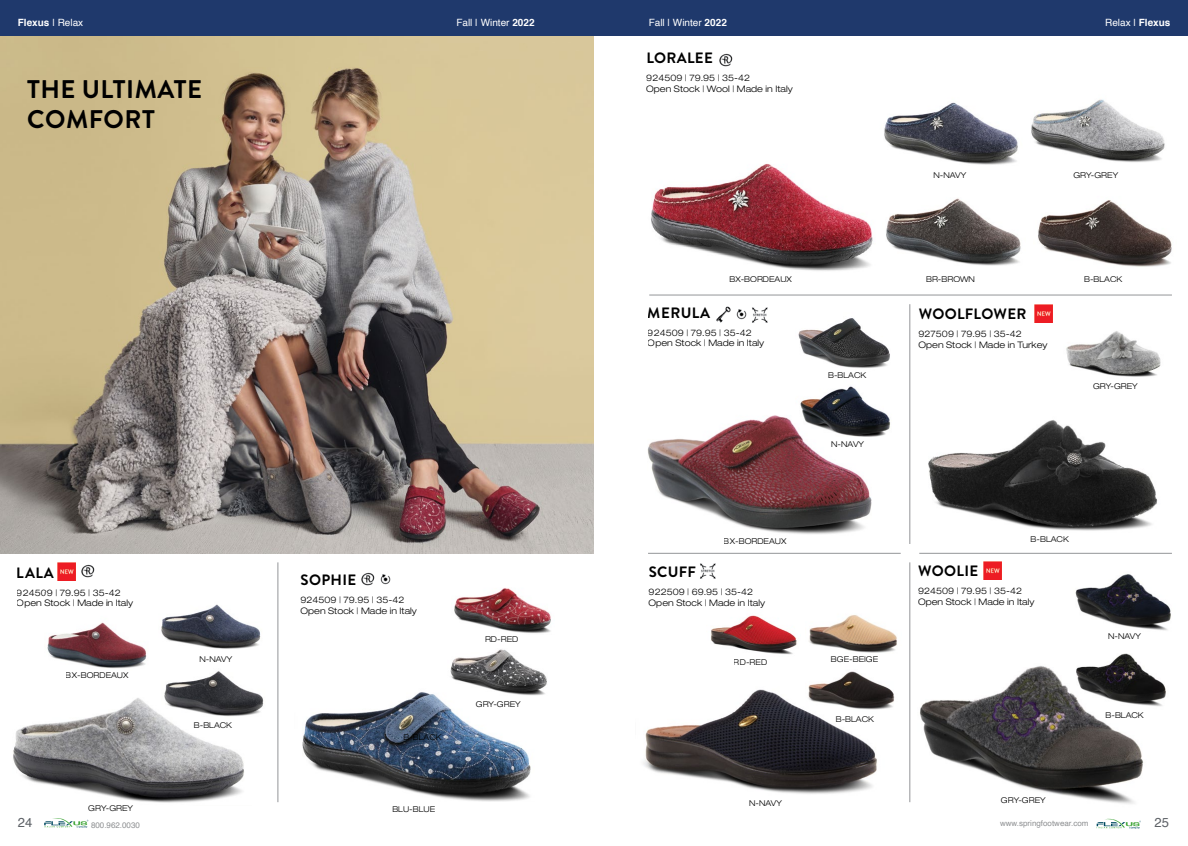
<style>
.page{position:relative;width:1188px;height:846px;background:#fff}
.page>*{position:absolute;margin:0;border:0;box-sizing:border-box;transform-origin:0 0}
.t1{font:700 25.5px/30.6px "Brandon Grotesque";letter-spacing:.02em;color:#000}
.t2{font:700 15px "Brandon Grotesque";letter-spacing:.02em;color:#000}
.t3{font:13px "Helvetica";color:#5d6166}
.t4{font:10px "Helvetica";color:#fff}
.t5{font:700 10px "Helvetica";color:#fff}
.t6{font:300 expanded 9px/10.8px "Helvetica Neue LT Pro";color:#000}
.t7{font:300 expanded 8px "Helvetica Neue LT Pro";color:#000}
.t8{font:8px "Helvetica";color:#8e9092}
.s1{font-weight:400}
.s2{font-weight:700}
</style>
<div class="page">
<svg style="left:44px;top:818px;width:44px;height:10px"></svg>
<hr style="left:910px;top:304px;width:1px;height:240px;background:#939598">
<hr style="left:278px;top:562px;width:1px;height:240px;background:#939598">
<hr style="left:910px;top:562px;width:1px;height:240px;background:#939598">
<hr style="left:16px;top:553px;width:253px;height:1px;background:#939598">
<hr style="left:648px;top:553px;width:253px;height:1px;background:#939598">
<hr style="left:287px;top:553px;width:253px;height:1px;background:#939598">
<hr style="left:919px;top:553px;width:253px;height:1px;background:#939598">
<img style="left:910px;top:587px;width:234px;height:242px">
<img style="left:647px;top:415px;width:225px;height:119px">
<img style="left:795px;top:294px;width:99px;height:54px">
<img style="left:796px;top:348px;width:94px;height:99px">
<img style="left:736px;top:307px;width:32px;height:16px">
<img style="left:716px;top:306px;width:15px;height:17px">
<img style="left:643px;top:689px;width:234px;height:105px">
<img style="left:809px;top:615px;width:88px;height:38px">
<img style="left:805px;top:671px;width:90px;height:48px">
<img style="left:711px;top:615px;width:86px;height:40px">
<img style="left:700px;top:563px;width:16px;height:16px">
<img style="left:1031px;top:99px;width:134px;height:63px">
<img style="left:1038px;top:200px;width:134px;height:67px">
<img style="left:651px;top:164px;width:222px;height:107px">
<img style="left:719px;top:53px;width:14px;height:14px">
<img style="left:535px;top:670px;width:12px;height:26px">
<img style="left:451px;top:553px;width:103px;height:80px">
<img style="left:302px;top:649px;width:233px;height:153px">
<img style="left:361px;top:572px;width:30px;height:14px">
<img style="left:0;top:37px;width:594px;height:516px">
<img style="left:884px;top:102px;width:134px;height:63px">
<img style="left:886px;top:198px;width:135px;height:68px">
<img style="left:1072px;top:574px;width:99px;height:68px">
<img style="left:58px;top:563px;width:18px;height:18px">
<img style="left:81px;top:564px;width:14px;height:14px">
<img style="left:984px;top:562px;width:18px;height:18px">
<img style="left:1073px;top:622px;width:98px;height:99px">
<img style="left:13px;top:698px;width:231px;height:105px">
<img style="left:161px;top:604px;width:100px;height:37px">
<img style="left:161px;top:641px;width:103px;height:77px">
<img style="left:47px;top:622px;width:100px;height:47px">
<img style="left:1035px;top:305px;width:18px;height:18px">
<img style="left:928px;top:420px;width:230px;height:111px">
<img style="left:1064px;top:294px;width:100px;height:83px">
<hr style="left:649px;top:295px;width:523px;height:1px;background:#939598">
<div style="left:594px;top:0;width:594px;height:36px;background:#1f396c"></div>
<div style="left:0;top:0;width:594px;height:36px;background:#1f396c"></div>
<p class="t5" style="left:18px;top:15px;width:67px">Flexus <span class="s1">| Relax</span></p>
<p class="t4" style="left:456px;top:15px;width:80px">Fall | Winter <span class="s2">2022</span></p>
<p class="t4" style="left:649px;top:15px;width:80px">Fall | Winter <span class="s2">2022</span></p>
<p class="t4" style="left:1105px;top:15px;width:67px">Relax | <span class="s2">Flexus</span></p>
<h1 class="t1" style="left:27px;top:74px;width:177px">THE ULTIMATE<br>COMFORT</h1>
<h2 class="t2" style="left:17px;top:562px;width:38px">LALA</h2>
<p class="t6" style="left:17px;top:587px;width:118px">924509 | 79.95 | 35-42<br>Open Stock | Made in Italy</p>
<p class="t7" style="left:66px;top:670px;width:64px">BX-BORDEAUX</p>
<p class="t7" style="left:88px;top:803px;width:46px">GRY-GREY</p>
<p class="t7" style="left:200px;top:655px;width:34px">N-NAVY</p>
<p class="t7" style="left:194px;top:720px;width:40px">B-BLACK</p>
<h2 class="t2" style="left:301px;top:569px;width:57px">SOPHIE</h2>
<p class="t6" style="left:301px;top:594px;width:118px">924509 | 79.95 | 35-42<br>Open Stock | Made in Italy</p>
<p class="t7" style="left:403px;top:732px;width:40px">B-BLACK</p>
<p class="t7" style="left:392px;top:804px;width:44px">BLU-BLUE</p>
<p class="t7" style="left:485px;top:635px;width:35px">RD-RED</p>
<p class="t7" style="left:476px;top:699px;width:46px">GRY-GREY</p>
<h2 class="t2" style="left:646px;top:47px;width:68px">LORALEE</h2>
<p class="t6" style="left:646px;top:72px;width:148px">924509 | 79.95 | 35-42<br>Open Stock | Wool | Made in Italy</p>
<p class="t7" style="left:933px;top:170px;width:34px">N-NAVY</p>
<p class="t7" style="left:1073px;top:170px;width:46px">GRY-GREY</p>
<p class="t7" style="left:729px;top:274px;width:64px">BX-BORDEAUX</p>
<p class="t7" style="left:926px;top:274px;width:50px">BR-BROWN</p>
<h2 class="t2" style="left:648px;top:302px;width:64px">MERULA</h2>
<p class="t6" style="left:648px;top:327px;width:118px">924509 | 79.95 | 35-42<br>Open Stock | Made in Italy</p>
<p class="t7" style="left:828px;top:370px;width:40px">B-BLACK</p>
<p class="t7" style="left:831px;top:439px;width:34px">N-NAVY</p>
<h2 class="t2" style="left:919px;top:304px;width:109px">WOOLFLOWER</h2>
<p class="t6" style="left:919px;top:329px;width:131px">927509 | 79.95 | 35-42<br>Open Stock | Made in Turkey</p>
<p class="t7" style="left:1084px;top:274px;width:40px">B-BLACK</p>
<p class="t7" style="left:1093px;top:382px;width:46px">GRY-GREY</p>
<p class="t7" style="left:724px;top:536px;width:64px">BX-BORDEAUX</p>
<p class="t7" style="left:1031px;top:535px;width:40px">B-BLACK</p>
<h2 class="t2" style="left:649px;top:561px;width:49px">SCUFF</h2>
<p class="t6" style="left:649px;top:586px;width:118px">922509 | 69.95 | 35-42<br>Open Stock | Made in Italy</p>
<h2 class="t2" style="left:918px;top:560px;width:61px">WOOLIE</h2>
<p class="t6" style="left:918px;top:585px;width:118px">924509 | 79.95 | 35-42<br>Open Stock | Made in Italy</p>
<p class="t7" style="left:1108px;top:632px;width:34px">N-NAVY</p>
<p class="t7" style="left:734px;top:657px;width:35px">RD-RED</p>
<p class="t7" style="left:831px;top:654px;width:49px">BGE-BEIGE</p>
<p class="t7" style="left:836px;top:714px;width:40px">B-BLACK</p>
<p class="t7" style="left:1106px;top:710px;width:40px">B-BLACK</p>
<p class="t7" style="left:749px;top:798px;width:34px">N-NAVY</p>
<p class="t7" style="left:1001px;top:795px;width:46px">GRY-GREY</p>
<h3 class="t3" style="left:18px;top:812px;width:16px">24</h3>
<p class="t8" style="left:91px;top:819px;width:50px">800.962.0030</p>
<p class="t8" style="left:1000px;top:817px;width:90px">www.springfootwear.com</p>
<h3 class="t3" style="left:1155px;top:812px;width:16px">25</h3>
</div>
